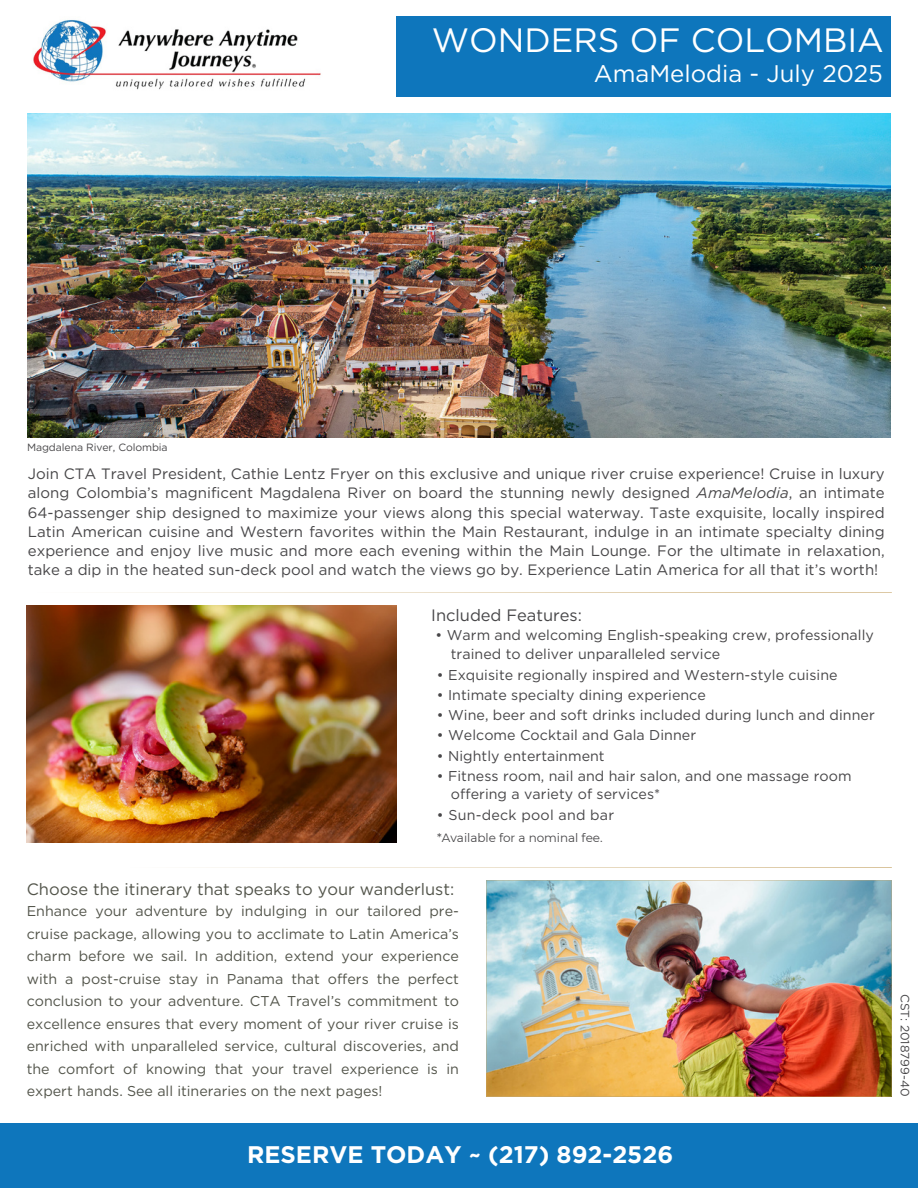
<style>
.page{position:relative;width:918px;height:1188px;background:#fff}
.page>*{position:absolute;margin:0;border:0;box-sizing:border-box;transform-origin:0 0}
.t1{font:33.75px "Gotham";color:#fff}
.t2{font:700 24px "Gotham";color:#fff}
.t3{font:24px "Gotham";color:#fff}
.t4{font:16.5px "Gotham";color:#52544a}
.t5{font:16.5px "Gotham";color:#474648}
.t6{font:15px/19.2px "Gotham";color:#474648;text-align:justify}
.t7{font:14.25px/22.5px "Gotham";color:#52544a;text-align:justify}
.t8{font:14.25px "Gotham";letter-spacing:.005em;color:#474648}
.t9{font:12px "Montserrat";color:#474648}
.t10{font:12px "Gotham";color:#474648}
.t11{font:10.5px "Gotham";letter-spacing:-.005em;color:#474648}
.s1{font-style:italic}
</style>
<div class="page">
<img style="left:27px;top:114px;width:864px;height:324px">
<svg style="left:206px;top:867px;width:686px;height:1px"></svg>
<svg style="left:114px;top:592px;width:778px;height:1px"></svg>
<img style="left:27px;top:606px;width:370px;height:237px">
<img style="left:486px;top:880px;width:405px;height:217px">
<div style="left:396px;top:16px;width:495px;height:81px;background:#0e76bc"></div>
<div style="left:0;top:1123px;width:918px;height:65px;background:#0e76bc"></div>
<img style="left:33px;top:20px;width:288px;height:70px">
<p class="t1" style="left:432px;top:19px;width:454px">WONDERS OF COLOMBIA</p>
<h5 class="t3" style="left:594px;top:59px;width:291px">AmaMelodia - July 2025</h5>
<p class="t11" style="left:27px;top:441px;width:142px">Magdalena River, Colombia</p>
<h4 class="t6" style="left:28px;top:464px;width:858px">Join CTA Travel President, Cathie Lentz Fryer on this exclusive and unique river cruise experience! Cruise in luxury along Colombia’s magnificent Magdalena River on board the stunning newly designed <span class="s1">AmaMelodia</span>, an intimate 64-passenger ship designed to maximize your views along this special waterway. Taste exquisite, locally inspired Latin American cuisine and Western favorites within the Main Restaurant, indulge in an intimate specialty dining experience and enjoy live music and more each evening within the Main Lounge. For the ultimate in relaxation, take a dip in the heated sun-deck pool and watch the views go by. Experience Latin America for all that it’s worth!</h4>
<h4 class="t5" style="left:431px;top:605px;width:152px">Included Features:</h4>
<h4 class="t8" style="left:436px;top:626px;width:440px">• Warm and welcoming English-speaking crew, professionally</h4>
<h4 class="t8" style="left:451px;top:646px;width:271px">trained to deliver unparalleled service</h4>
<h4 class="t8" style="left:437px;top:666px;width:402px">• Exquisite regionally inspired and Western-style cuisine</h4>
<h4 class="t8" style="left:437px;top:686px;width:271px">• Intimate specialty dining experience</h4>
<h4 class="t8" style="left:437px;top:706px;width:439px">• Wine, beer and soft drinks included during lunch and dinner</h4>
<h4 class="t8" style="left:437px;top:727px;width:261px">• Welcome Cocktail and Gala Dinner</h4>
<h4 class="t8" style="left:437px;top:747px;width:169px">• Nightly entertainment</h4>
<h4 class="t8" style="left:437px;top:767px;width:416px">• Fitness room, nail and hair salon, and one massage room</h4>
<h4 class="t8" style="left:451px;top:786px;width:211px">offering a variety of services*</h4>
<h6 class="t8" style="left:437px;top:806px;width:179px">• Sun-deck pool and bar</h6>
<h4 class="t9" style="left:437px;top:830px;width:167px">*Available for a nominal fee.</h4>
<p class="t4" style="left:27px;top:879px;width:429px">Choose the itinerary that speaks to your wanderlust:</p>
<p class="t7" style="left:27px;top:900px;width:434px">Enhance your adventure by indulging in our tailored pre&shy;cruise package, allowing you to acclimate to Latin America’s charm before we sail. In addition, extend your experience with a post-cruise stay in Panama that offers the perfect conclusion to your adventure. CTA Travel’s commitment to excellence ensures that every moment of your river cruise is enriched with unparalleled service, cultural discoveries, and the comfort of knowing that your travel experience is in expert hands. See all itineraries on the next pages!</p>
<h2 class="t10" style="left:912px;top:994px;width:104px;rotate:90deg">CST: 2018799-40</h2>
<p class="t2" style="left:247px;top:1140px;width:428px">RESERVE TODAY ~ (217) 892-2526</p>
</div>
